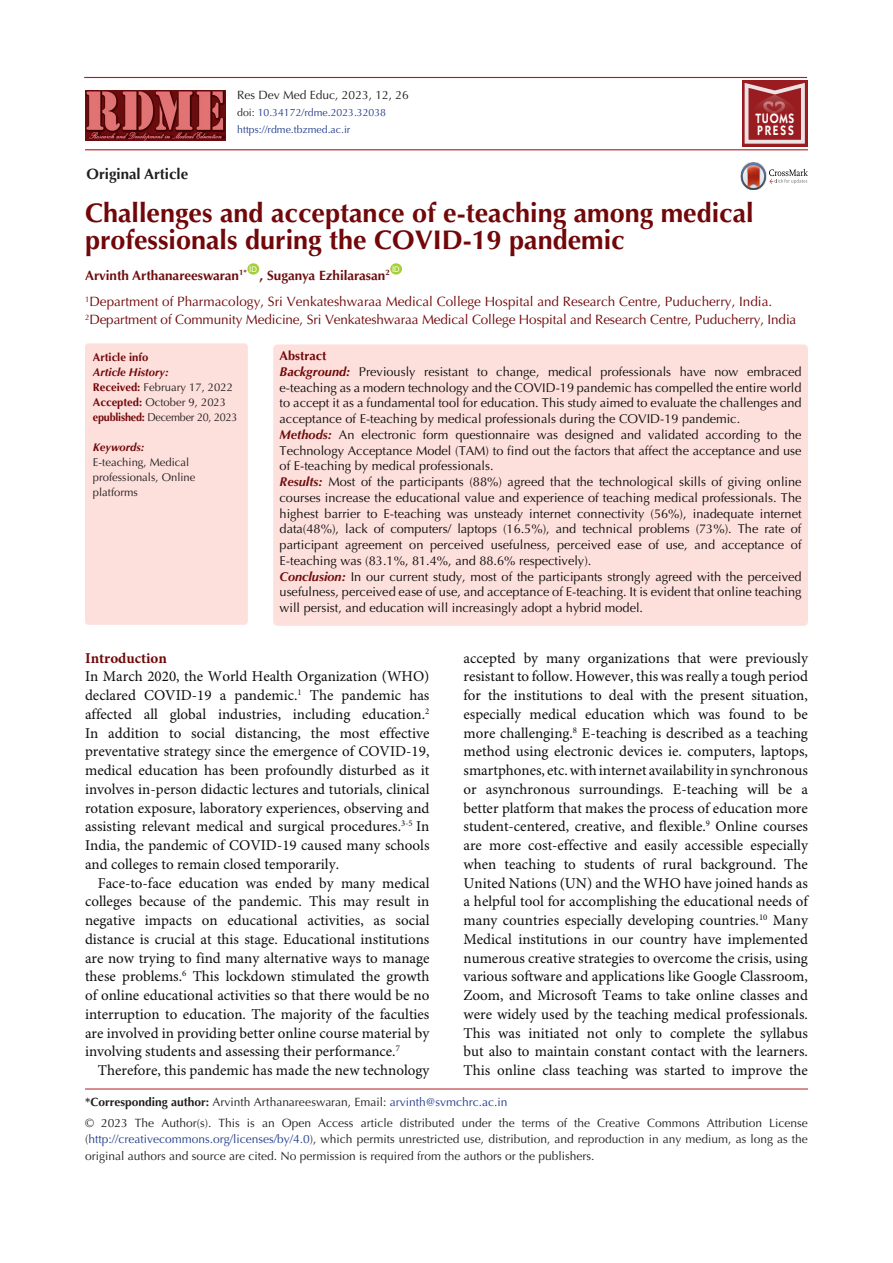
<style>
.page{position:relative;width:893px;height:1263px;background:#fff}
.page>*{position:absolute;margin:0;border:0;box-sizing:border-box;transform-origin:0 0}
.t1{font:700 27px/27px "Optima LT Std";color:#710709}
.t2{font:15px/18.8px "Minion Pro";color:#0d0d0d;text-align:justify}
.t3{font:700 15px "Optima LT Std";color:#231f20}
.t4{font:700 15px "Minion Pro";color:#710709}
.t5{font:600 13.65px/12px "ITC Kabel Std";letter-spacing:.11em;color:#fff;scale:.85 1}
.t6{font:13.5px "Optima LT Std";letter-spacing:-.01em;color:#710709}
.t7{font:700 13.5px "Optima LT Std";color:#6f0d0e}
.t8{font:12.75px/15.8px "Optima LT Std";color:#0d0d0d;text-align:justify}
.t9{font:700 12.75px "Optima LT Std";color:#710709}
.corresponding{font:12px/16.5px "Optima LT Std";color:#231f20;text-align:justify}
.t10{font:11.25px/15px "Optima LT Std";color:#231f20}
.t11{font:11.25px "Optima LT Std";letter-spacing:-.02em;color:#231f20;scale:.96 1}
.t12{font:italic 700 11.25px "Optima LT Std";color:#710709}
.t13{font:700 11.25px "Optima LT Std";color:#710709}
.t14{font:10.5px "Optima LT Std";color:#253f8e}
.t15{font:7.8px "Arial";color:#fff}
.s1{color:#231f20}
.s2{font-weight:700;color:#710709}
.s3{font-weight:700;font-style:italic;color:#710709}
.s4{font-weight:700;font-style:italic;color:#6f0d0e}
.s5{font-weight:700}
.s6{color:#253f8e}
</style>
<div class="page">
<hr style="left:85px;top:149px;width:723px;height:1px;background:#b4191e">
<hr style="left:85px;top:1089px;width:723px;height:1px;background:#b4191e">
<div style="left:247px;top:263px;width:12px;height:12px;background:#a6ce39;border-radius:50%"></div>
<div style="left:390px;top:263px;width:12px;height:12px;background:#a6ce39;border-radius:50%"></div>
<img style="left:740px;top:162px;width:19px;height:18px">
<svg style="left:741px;top:163px;width:67px;height:27px"></svg>
<img style="left:86px;top:91px;width:140px;height:49px">
<svg style="left:742px;top:81px;width:65px;height:66px"></svg>
<svg style="left:745px;top:83px;width:60px;height:61px;background:#ae4f52"></svg>
<hr style="left:84px;top:77px;width:723px;height:1px;background:#b4191e">
<div style="left:86px;top:344px;width:161px;height:280px;background:#fddfdc;border-radius:3px"></div>
<div style="left:85px;top:343px;width:163px;height:282px;border:2px solid #fddfdc;border-radius:3px"></div>
<div style="left:273px;top:344px;width:535px;height:282px;background:#fddfdc;border-radius:4px"></div>
<p class="t3" style="left:87px;top:165px;width:103px">Original Article</p>
<p class="corresponding" style="left:237px;top:87px;width:173px">Res Dev Med Educ, 2023, 12, 26</p>
<p class="t14" style="left:237px;top:107px;width:150px"><span class="s1">doi:</span> 10.34172/rdme.2023.32038</p>
<p class="t14" style="left:237px;top:124px;width:115px">https://rdme.tbzmed.ac.ir</p>
<p class="t5" style="left:755px;top:112px;width:47px">TUOMS<br>PRESS</p>
<p class="t1" style="left:85px;top:200px;width:670px">Challenges and acceptance of e-teaching among medical professionals during the COVID-19 pandemic</p>
<p class="t7" style="left:85px;top:267px;width:163px">Arvinth Arthanareeswaran<sup>1*</sup></p>
<p class="t15" style="left:392px;top:264px;width:9px">ID</p>
<p class="t6" style="left:85px;top:294px;width:689px"><sup>1</sup>Department of Pharmacology, Sri Venkateshwaraa Medical College Hospital and Research Centre, Puducherry, India.</p>
<p class="t6" style="left:85px;top:312px;width:713px"><sup>2</sup>Department of Community Medicine, Sri Venkateshwaraa Medical College Hospital and Research Centre, Puducherry, India</p>
<p class="t15" style="left:249px;top:264px;width:9px">ID</p>
<p class="t7" style="left:260px;top:267px;width:132px">, Suganya Ezhilarasan<sup>2</sup></p>
<p class="t13" style="left:93px;top:351px;width:57px">Article info</p>
<p class="t12" style="left:93px;top:365px;width:78px">Article History:</p>
<p class="t10" style="left:93px;top:380px;width:142px"><span class="s2">Received:</span> February 17, 2022</p>
<p class="t10" style="left:93px;top:395px;width:135px"><span class="s2">Accepted:</span> October 9, 2023</p>
<p class="t11" style="left:93px;top:411px;width:152px"><span class="s2">epublished:</span> December 20, 2023</p>
<p class="t12" style="left:93px;top:440px;width:53px">Keywords:</p>
<p class="t10" style="left:93px;top:455px;width:104px">E-teaching, Medical professionals, Online platforms</p>
<p class="t9" style="left:280px;top:348px;width:48px">Abstract</p>
<p class="t8" style="left:280px;top:364px;width:523px"><span class="s3">Background:</span> Previously resistant to change, medical professionals have now embraced e-teaching as a modern technology and the COVID-19 pandemic has compelled the entire world to accept it as a fundamental tool for education. This study aimed to evaluate the challenges and acceptance of E-teaching by medical professionals during the COVID-19 pandemic.</p>
<p class="t8" style="left:280px;top:427px;width:523px"><span class="s4">Methods:</span> An electronic form questionnaire was designed and validated according to the Technology Acceptance Model (TAM) to find out the factors that affect the acceptance and use of E-teaching by medical professionals.</p>
<p class="t8" style="left:280px;top:474px;width:523px"><span class="s4">Results:</span> Most of the participants (88%) agreed that the technological skills of giving online courses increase the educational value and experience of teaching medical professionals. The highest barrier to E-teaching was unsteady internet connectivity (56%), inadequate internet data(48%), lack of computers/ laptops (16.5%), and technical problems (73%). The rate of participant agreement on perceived usefulness, perceived ease of use, and acceptance of E-teaching was (83.1%, 81.4%, and 88.6% respectively).</p>
<p class="t8" style="left:280px;top:569px;width:523px"><span class="s4">Conclusion:</span> In our current study, most of the participants strongly agreed with the perceived usefulness, perceived ease of use, and acceptance of E-teaching. It is evident that online teaching will persist, and education will increasingly adopt a hybrid model.</p>
<p class="t2" style="left:463px;top:649px;width:346px">accepted by many organizations that were previously resistant to follow. However, this was really a tough period for the institutions to deal with the present situation, especially medical education which was found to be more challenging.<sup>8</sup> E-teaching is described as a teaching method using electronic devices ie. computers, laptops, smartphones, etc. with internet availability in synchronous or asynchronous surroundings. E-teaching will be a better platform that makes the process of education more student-centered, creative, and flexible.<sup>9</sup> Online courses are more cost-effective and easily accessible especially when teaching to students of rural background. The United Nations (UN) and the WHO have joined hands as a helpful tool for accomplishing the educational needs of many countries especially developing countries.<sup>10</sup> Many Medical institutions in our country have implemented numerous creative strategies to overcome the crisis, using various software and applications like Google Classroom, Zoom, and Microsoft Teams to take online classes and were widely used by the teaching medical professionals.<br>This was initiated not only to complete the syllabus but also to maintain constant contact with the learners.<br>This online class teaching was started to improve the</p>
<p class="corresponding" style="left:85px;top:1094px;width:424px"><span class="s5">*Corresponding author:</span> Arvinth Arthanareeswaran, Email: <span class="s6">arvinth@svmchrc.ac.in</span></p>
<p class="corresponding" style="left:85px;top:1114px;width:724px">© 2023 The Author(s). This is an Open Access article distributed under the terms of the Creative Commons Attribution License (<span class="s6">http://creativecommons.org/licenses/by/4.0</span>), which permits unrestricted use, distribution, and reproduction in any medium, as long as the original authors and source are cited. No permission is required from the authors or the publishers.</p>
<p class="t4" style="left:85px;top:647px;width:83px">Introduction</p>
<p class="t2" style="left:85px;top:668px;width:346px">In March 2020, the World Health Organization (WHO) declared COVID-19 a pandemic.<sup>1</sup> The pandemic has affected all global industries, including education.<sup>2<br></sup>In addition to social distancing, the most effective preventative strategy since the emergence of COVID-19, medical education has been profoundly disturbed as it involves in-person didactic lectures and tutorials, clinical rotation exposure, laboratory experiences, observing and assisting relevant medical and surgical procedures.<sup>3-5</sup> In India, the pandemic of COVID-19 caused many schools and colleges to remain closed temporarily.</p>
<p class="t2" style="left:85px;top:874px;width:346px;text-indent:13px">Face-to-face education was ended by many medical colleges because of the pandemic. This may result in negative impacts on educational activities, as social distance is crucial at this stage. Educational institutions are now trying to find many alternative ways to manage these problems.<sup>6</sup> This lockdown stimulated the growth of online educational activities so that there would be no interruption to education. The majority of the faculties are involved in providing better online course material by involving students and assessing their performance.<sup>7</sup></p>
<p class="t2" style="left:98px;top:1061px;width:333px">Therefore, this pandemic has made the new technology</p>
</div>
